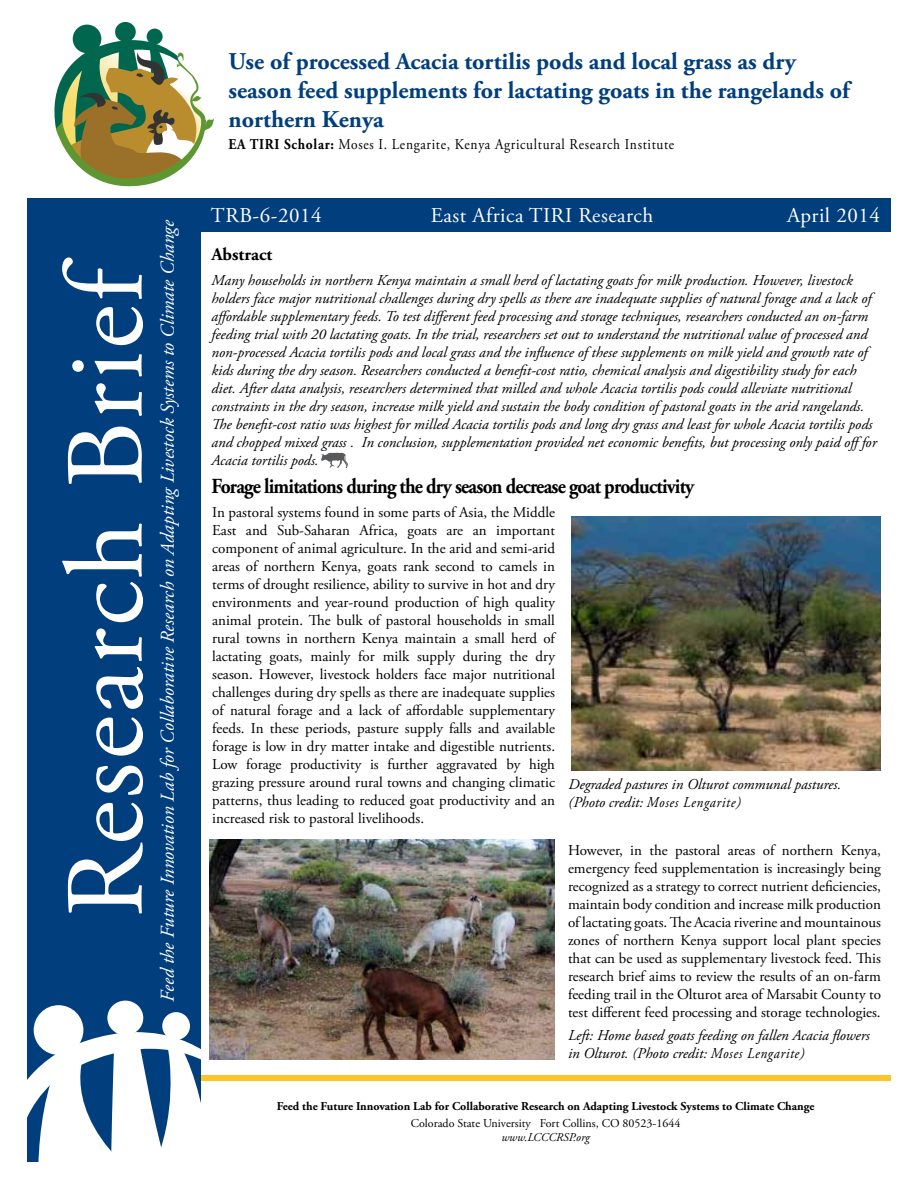
<style>
.page{position:relative;width:918px;height:1188px;background:#fff}
.page>*{position:absolute;margin:0;border:0;box-sizing:border-box;transform-origin:0 0}
.t1{font:111px "Adobe Garamond Pro";letter-spacing:.025em;color:#fff}
.t2{font:700 24px/28.8px "Adobe Garamond Pro";color:#003e7e}
.t3{font:700 21.45px "Adobe Garamond Pro";letter-spacing:-.04em;color:#000;scale:.91 1}
.t4{font:21px "Adobe Garamond Pro";letter-spacing:.025em;color:#fff}
.t5{font:italic 19.5px "Adobe Garamond Pro";color:#fff}
.t6{font:700 18px "Adobe Garamond Pro";color:#000}
.t7{font:15px/18px "Adobe Garamond Pro";color:#000;text-align:justify}
.t8{font:italic 15px/18px "Adobe Garamond Pro";color:#000}
.t9{font:15px "Adobe Garamond Pro";letter-spacing:.05em;color:#000;scale:.9 1}
.t10{font:700 12px "Adobe Garamond Pro";color:#000}
.t11{font:12px "Adobe Garamond Pro";color:#000}
.t12{font:italic 12px "Adobe Garamond Pro";color:#000}
.s1{font-weight:700}
</style>
<div class="page">
<div style="left:27px;top:1076px;width:864px;height:6px;background:#ffc425"></div>
<div style="left:27px;top:203px;width:173px;height:958px;background:#003e7e"></div>
<div style="left:27px;top:198px;width:864px;height:33px;background:#003e7e"></div>
<svg style="left:27px;top:1002px;width:190px;height:160px"></svg>
<div style="left:107px;top:1001px;width:36px;height:34px;background:#fff;border-radius:50%"></div>
<div style="left:162px;top:1012px;width:28px;height:28px;background:#fff;border-radius:50%"></div>
<svg style="left:54px;top:23px;width:160px;height:164px"></svg>
<img style="left:209px;top:839px;width:346px;height:220px">
<img style="left:572px;top:516px;width:309px;height:254px">
<svg style="left:321px;top:453px;width:27px;height:15px"></svg>
<h1 class="t1" style="left:40px;top:918px;width:662px;rotate:-90deg">Research Brief</h1>
<h3 class="t5" style="left:156px;top:1002px;width:783px;rotate:-90deg">Feed the Future Innovation Lab for Collaborative Research on Adapting Livestock Systems to Climate Change</h3>
<h2 class="t2" style="left:229px;top:48px;width:623px">Use of processed Acacia tortilis pods and local grass as dry season feed supplements for lactating goats in the rangelands of northern Kenya</h2>
<p class="t9" style="left:229px;top:136px;width:497px"><span class="s1">EA TIRI Scholar:</span> Moses I. Lengarite, Kenya Agricultural Research Institute</p>
<h3 class="t4" style="left:211px;top:203px;width:112px">TRB-6-2014</h3>
<h3 class="t4" style="left:787px;top:203px;width:95px">April 2014</h3>
<h3 class="t4" style="left:431px;top:203px;width:224px">East Africa TIRI Research</h3>
<p class="t6" style="left:212px;top:244px;width:62px">Abstract</p>
<p class="t8" style="left:212px;top:272px;width:667px">Many households in northern Kenya maintain a small herd of lactating goats for milk production. However, livestock holders face major nutritional challenges during dry spells as there are inadequate supplies of natural forage and a lack of affordable supplementary feeds. To test different feed processing and storage techniques, researchers conducted an on-farm feeding trial with 20 lactating goats. In the trial, researchers set out to understand the nutritional value of processed and non-processed Acacia tortilis pods and local grass and the influence of these supplements on milk yield and growth rate of kids during the dry season. Researchers conducted a benefit-cost ratio, chemical analysis and digestibility study for each diet. After data analysis, researchers determined that milled and whole Acacia tortilis pods could alleviate nutritional constraints in the dry season, increase milk yield and sustain the body condition of pastoral goats in the arid rangelands.<br>The benefit-cost ratio was highest for milled Acacia tortilis pods and long dry grass and least for whole Acacia tortilis pods and chopped mixed grass . In conclusion, supplementation provided net economic benefits, but processing only paid offfor Acacia tortilis pods.</p>
<h3 class="t3" style="left:212px;top:474px;width:532px">Forage limitations during the dry season decrease goat productivity</h3>
<p class="t7" style="left:212px;top:504px;width:344px">In pastoral systems found in some parts of Asia, the Middle East and Sub-Saharan Africa, goats are an important component of animal agriculture. In the arid and semi-arid areas of northern Kenya, goats rank second to camels in terms of drought resilience, ability to survive in hot and dry environments and year-round production of high quality animal protein. The bulk of pastoral households in small rural towns in northern Kenya maintain a small herd of lactating goats, mainly for milk supply during the dry season. However, livestock holders face major nutritional challenges during dry spells as there are inadequate supplies of natural forage and a lack of affordable supplementary feeds. In these periods, pasture supply falls and available forage is low in dry matter intake and digestible nutrients.<br>Low forage productivity is further aggravated by high grazing pressure around rural towns and changing climatic patterns, thus leading to reduced goat productivity and an increased risk to pastoral livelihoods.</p>
<p class="t8" style="left:569px;top:776px;width:274px">Degraded pastures in Olturot communal pastures. (Photo credit: Moses Lengarite)</p>
<p class="t7" style="left:568px;top:842px;width:315px">However, in the pastoral areas of northern Kenya, emergency feed supplementation is increasingly being recognized as a strategy to correct nutrient deficiencies, maintain body condition and increase milk production of lactating goats. The Acacia riverine and mountainous zones of northern Kenya support local plant species that can be used as supplementary livestock feed. This research brief aims to review the results of an on-farm feeding trail in the Olturot area of Marsabit County to test different feed processing and storage technologies.</p>
<p class="t8" style="left:568px;top:1026px;width:303px">Left: Home based goats feeding on fallen Acacia flowers in Olturot. (Photo credit: Moses Lengarite)</p>
<p class="t10" style="left:277px;top:1100px;width:539px">Feed the Future Innovation Lab for Collaborative Research on Adapting Livestock Systems to Climate Change</p>
<p class="t11" style="left:411px;top:1116px;width:271px">Colorado State University Fort Collins, CO 80523-1644</p>
<p class="t12" style="left:501px;top:1130px;width:90px">www.LCCCRSP.org</p>
</div>
